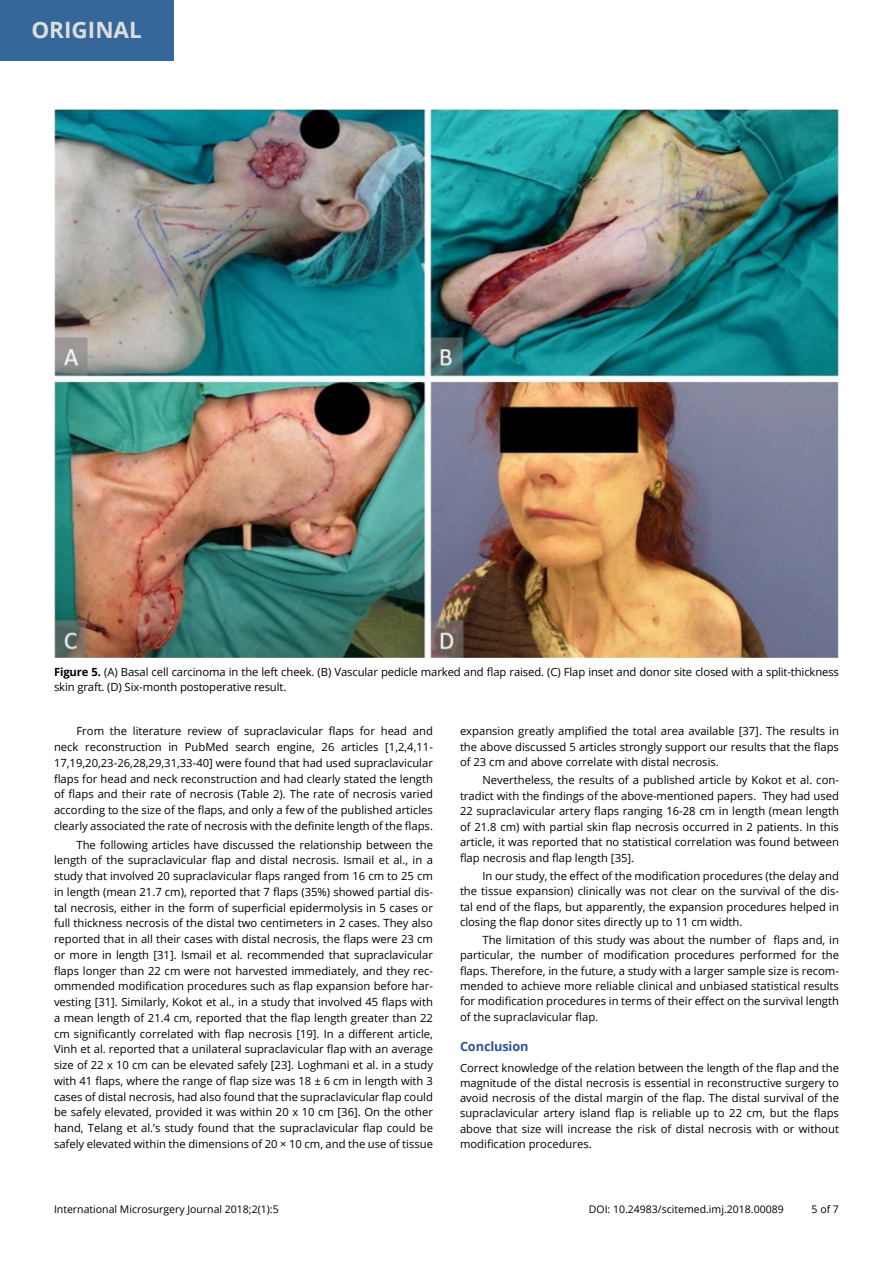
<style>
.page{position:relative;width:893px;height:1263px;background:#fff}
.page>*{position:absolute;margin:0;border:0;box-sizing:border-box;transform-origin:0 0}
.t1{font:700 22.5px "Open Sans";color:#dcddde}
.t2{font:700 12.75px "Open Sans";letter-spacing:-.01em;color:#2f5496}
.t3{font:11.25px/15.8px "Open Sans";color:#000;text-align:justify}
.t4{font:10.5px "Open Sans";color:#000}
.s1{font-weight:700}
</style>
<div class="page">
<div style="left:0;top:0;width:173px;height:61px;background:#36679a"></div>
<img style="left:54px;top:110px;width:785px;height:547px">
<h1 class="t1" style="left:31px;top:14px;width:112px">ORIGINAL</h1>
<p class="t3" style="left:54px;top:664px;width:786px;line-height:15.3px"><span class="s1">Figure 5.</span> (A) Basal cell carcinoma in the left cheek. (B) Vascular pedicle marked and flap raised. (C) Flap inset and donor site closed with a split-thickness skin graft. (D) Six-month postoperative result.</p>
<p class="t3" style="left:460px;top:723px;width:380px;line-height:15.3px">expansion greatly amplified the total area available [37]. The results in the above discussed 5 articles strongly support our results that the flaps of 23 cm and above correlate with distal necrosis.</p>
<p class="t3" style="left:460px;top:772px;width:380px;text-indent:22px">Nevertheless, the results of a published article by Kokot et al. con&shy;tradict with the findings of the above-mentioned papers. They had used 22 supraclavicular artery flaps ranging 16-28 cm in length (mean length of 21.8 cm) with partial skin flap necrosis occurred in 2 patients. In this article, it was reported that no statistical correlation was found between flap necrosis and flap length [35].</p>
<p class="t3" style="left:460px;top:868px;width:380px;line-height:15.3px;text-indent:22px">In our study, the effect of the modification procedures (the delay and the tissue expansion) clinically was not clear on the survival of the dis&shy;tal end of the flaps, but apparently, the expansion procedures helped in closing the flap donor sites directly up to 11 cm width.</p>
<p class="t3" style="left:460px;top:932px;width:380px;line-height:15.3px;text-indent:22px">The limitation of this study was about the number of flaps and, in particular, the number of modification procedures performed for the flaps. Therefore, in the future, a study with a larger sample size is recom&shy;mended to achieve more reliable clinical and unbiased statistical results for modification procedures in terms of their effect on the survival length of the supraclavicular flap.</p>
<p class="t2" style="left:460px;top:1037px;width:70px">Conclusion</p>
<p class="t3" style="left:460px;top:1059px;width:380px;line-height:15.3px">Correct knowledge of the relation between the length of the flap and the magnitude of the distal necrosis is essential in reconstructive surgery to avoid necrosis of the distal margin of the flap. The distal survival of the supraclavicular artery island flap is reliable up to 22 cm, but the flaps above that size will increase the risk of distal necrosis with or without modification procedures.</p>
<p class="t3" style="left:54px;top:723px;width:380px;text-indent:22px">From the literature review of supraclavicular flaps for head and neck reconstruction in PubMed search engine, 26 articles [1,2,4,11- 17,19,20,23-26,28,29,31,33-40] were found that had used supraclavicular flaps for head and neck reconstruction and had clearly stated the length of flaps and their rate of necrosis (Table 2). The rate of necrosis varied according to the size of the flaps, and only a few of the published articles clearly associated the rate of necrosis with the definite length of the flaps.</p>
<p class="t3" style="left:54px;top:836px;width:380px;text-indent:22px">The following articles have discussed the relationship between the length of the supraclavicular flap and distal necrosis. Ismail et al., in a study that involved 20 supraclavicular flaps ranged from 16 cm to 25 cm in length (mean 21.7 cm), reported that 7 flaps (35%) showed partial dis&shy;tal necrosis, either in the form of superficial epidermolysis in 5 cases or full thickness necrosis of the distal two centimeters in 2 cases. They also reported that in all their cases with distal necrosis, the flaps were 23 cm or more in length [31]. Ismail et al. recommended that supraclavicular flaps longer than 22 cm were not harvested immediately, and they rec&shy;ommended modification procedures such as flap expansion before har&shy;vesting [31]. Similarly, Kokot et al., in a study that involved 45 flaps with a mean length of 21.4 cm, reported that the flap length greater than 22 cm significantly correlated with flap necrosis [19]. In a different article, Vinh et al. reported that a unilateral supraclavicular flap with an average size of 22 x 10 cm can be elevated safely [23]. Loghmani et al. in a study with 41 flaps, where the range of flap size was 18 ± 6 cm in length with 3 cases of distal necrosis, had also found that the supraclavicular flap could be safely elevated, provided it was within 20 x 10 cm [36]. On the other hand, Telang et al.’s study found that the supraclavicular flap could be safely elevated within the dimensions of 20 × 10 cm, and the use of tissue</p>
<p class="t4" style="left:54px;top:1201px;width:226px">International Microsurgery Journal 2018;2(1):5</p>
<p class="t4" style="left:589px;top:1201px;width:196px">DOI: 10.24983/scitemed.imj.2018.00089</p>
<p class="t4" style="left:812px;top:1201px;width:29px">5 of 7</p>
</div>
